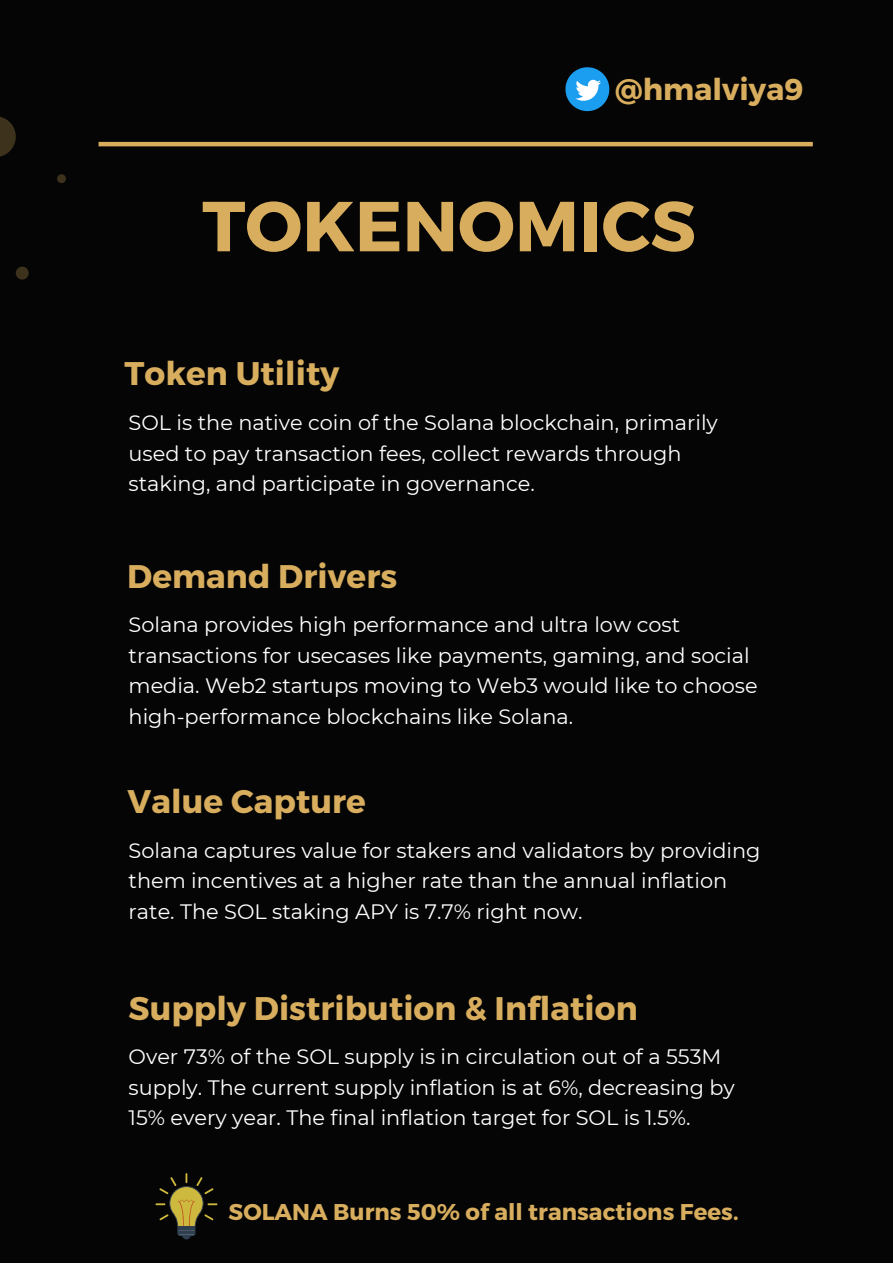
<style>
.page{position:relative;width:893px;height:1264px;background:#fff}
.page>*{position:absolute;margin:0;border:0;box-sizing:border-box;transform-origin:0 0}
.t1{font:700 70.65px "Montserrat";color:#d8ae5e}
.t2{font:700 32.7px "Montserrat";letter-spacing:.005em;color:#d8ae5e}
.t3{font:700 30px "Montserrat";letter-spacing:.005em;color:#d8ae5e}
.t4{font:700 22.8px "Montserrat";letter-spacing:.005em;color:#d8ae5e}
.t5{font:20.85px/30.3px "Montserrat";color:#fff}
</style>
<div class="page">
<div style="left:0;top:0;width:892px;height:1262px;background:#050505"></div>
<hr style="left:99px;top:142px;width:713px;height:4px;background:#d8ae5e">
<svg style="left:0;top:117px;width:16px;height:40px"></svg>
<svg style="left:16px;top:267px;width:13px;height:12px"></svg>
<svg style="left:57px;top:174px;width:9px;height:9px"></svg>
<svg style="left:565px;top:67px;width:44px;height:44px"></svg>
<svg style="left:155px;top:1173px;width:62px;height:66px"></svg>
<p class="t3" style="left:615px;top:70px;width:190px">@hmalviya9</p>
<p class="t1" style="left:202px;top:180px;width:495px">TOKENOMICS</p>
<p class="t2" style="left:124px;top:352px;width:216px">Token Utility</p>
<p class="t5" style="left:129px;top:408px;width:590px">SOL is the native coin of the Solana blockchain, primarily used to pay transaction fees, collect rewards through staking, and participate in governance.</p>
<p class="t2" style="left:127px;top:555px;width:271px">Demand Drivers</p>
<p class="t5" style="left:129px;top:610px;width:630px">Solana provides high performance and ultra low cost transactions for usecases like payments, gaming, and social media. Web2 startups moving to Web3 would like to choose high-performance blockchains like Solana.</p>
<p class="t2" style="left:128px;top:780px;width:240px">Value Capture</p>
<p class="t5" style="left:129px;top:835px;width:633px">Solana captures value for stakers and validators by providing them incentives at a higher rate than the annual inflation rate. The SOL staking APY is 7.7% right now.</p>
<p class="t2" style="left:128px;top:986px;width:510px">Supply Distribution &amp; Inflation</p>
<p class="t5" style="left:129px;top:1041px;width:607px">Over 73% of the SOL supply is in circulation out of a 553M supply. The current supply inflation is at 6%, decreasing by<br>15% every year. The final inflation target for SOL is 1.5%.</p>
<p class="t4" style="left:229px;top:1196px;width:511px">SOLANA Burns 50% of all transactions Fees.</p>
</div>
